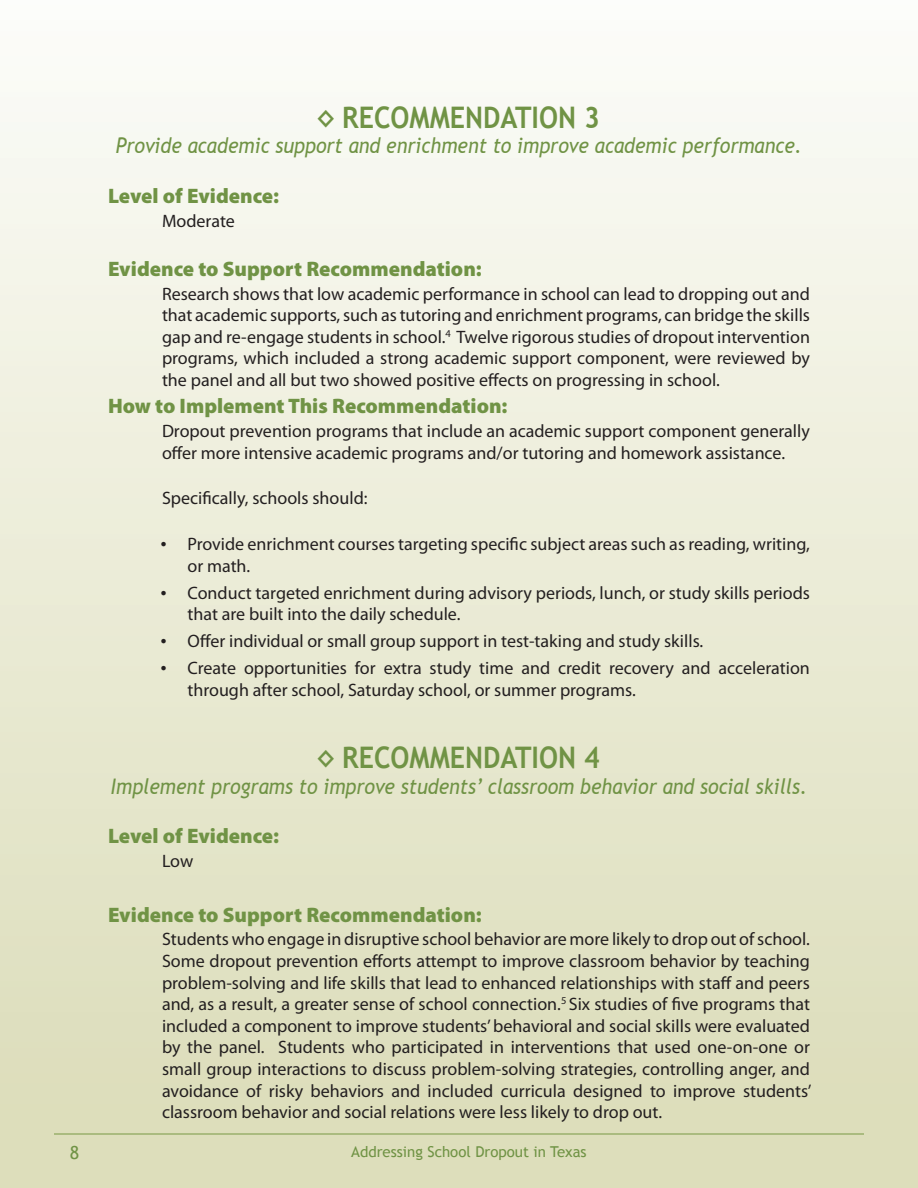
<style>
.page{position:relative;width:918px;height:1188px;background:#fff}
.page>*{position:absolute;margin:0;border:0;box-sizing:border-box;transform-origin:0 0}
.Recommendations{font:700 29.7px "Trebuchet MS";color:#709345;scale:.91 1}
.Actual_Recommendatio{font:italic 21.45px "Trebuchet MS";color:#709345;scale:.91 1}
.Heading_3{font:900 21px "Myriad Pro";color:#709345}
.info{font:18px/21.6px "Myriad Pro";color:#231f20;text-align:justify}
.Bullets{font:18px/21.6px "Myriad Pro";color:#231f20}
.t1{font:18px "Trebuchet MS";color:#709345}
.t2{font:15px "Trebuchet MS";color:#709345}
.s1{font-family:"Times New Roman"}
</style>
<div class="page">
<div style="left:0;top:0;width:918px;height:1188px;background:linear-gradient(to bottom,#fcfcf9,#dadbb6)"></div>
<hr style="left:54px;top:1134px;width:810px;height:1px;background:#789945">
<p class="Recommendations" style="left:318px;top:99px;width:312px">◊ RECOMMENDATION 3</p>
<p class="Actual_Recommendatio" style="left:116px;top:133px;width:756px">Provide academic support and enrichment to improve academic performance.</p>
<p class="Heading_3" style="left:108px;top:184px;width:173px">Level of Evidence:</p>
<p class="info" style="left:162px;top:210px;width:74px">Moderate</p>
<p class="Heading_3" style="left:108px;top:257px;width:375px">Evidence to Support Recommendation:</p>
<p class="info" style="left:162px;top:283px;width:650px">Research shows that low academic performance in school can lead to dropping out and that academic supports, such as tutoring and enrichment programs, can bridge the skills gap and re-engage students in school.<sup>4</sup> Twelve rigorous studies of dropout intervention programs, which included a strong academic support component, were reviewed by the panel and all but two showed positive effects on progressing in school.</p>
<p class="Heading_3" style="left:108px;top:394px;width:401px">How to Implement This Recommendation:</p>
<p class="info" style="left:162px;top:421px;width:649px">Dropout prevention programs that include an academic support component generally offer more intensive academic programs and/or tutoring and homework assistance.</p>
<p class="info" style="left:162px;top:488px;width:207px">Specifically, schools should:</p>
<p class="Bullets" style="left:188px;top:534px;width:624px;text-indent:-27px"><span class="s1">•</span> Provide enrichment courses targeting specific subject areas such as reading, writing, or math.</p>
<p class="Bullets" style="left:188px;top:582px;width:624px;text-indent:-27px"><span class="s1">•</span> Conduct targeted enrichment during advisory periods, lunch, or study skills periods that are built into the daily schedule.</p>
<p class="Bullets" style="left:161px;top:631px;width:544px"><span class="s1">•</span> Offer individual or small group support in test-taking and study skills.</p>
<p class="Bullets" style="left:188px;top:658px;width:624px;text-indent:-27px"><span class="s1">•</span> Create opportunities for extra study time and credit recovery and acceleration through after school, Saturday school, or summer programs.</p>
<p class="Recommendations" style="left:318px;top:739px;width:312px">◊ RECOMMENDATION 4</p>
<p class="Actual_Recommendatio" style="left:111px;top:774px;width:767px">Implement programs to improve students’ classroom behavior and social skills.</p>
<p class="Heading_3" style="left:108px;top:824px;width:173px">Level of Evidence:</p>
<p class="info" style="left:162px;top:851px;width:33px">Low</p>
<p class="Heading_3" style="left:108px;top:903px;width:375px">Evidence to Support Recommendation:</p>
<p class="info" style="left:162px;top:929px;width:651px">Students who engage in disruptive school behavior are more likely to drop out of school.<br>Some dropout prevention efforts attempt to improve classroom behavior by teaching problem-solving and life skills that lead to enhanced relationships with staff and peers and, as a result, a greater sense of school connection.<sup>5</sup> Six studies of five programs that included a component to improve students’ behavioral and social skills were evaluated by the panel. Students who participated in interventions that used one-on-one or small group interactions to discuss problem-solving strategies, controlling anger, and avoidance of risky behaviors and included curricula designed to improve students’ classroom behavior and social relations were less likely to drop out.</p>
<p class="t1" style="left:70px;top:1142px;width:11px">8</p>
<p class="t2" style="left:351px;top:1143px;width:237px">Addressing School Dropout in Texas</p>
</div>
